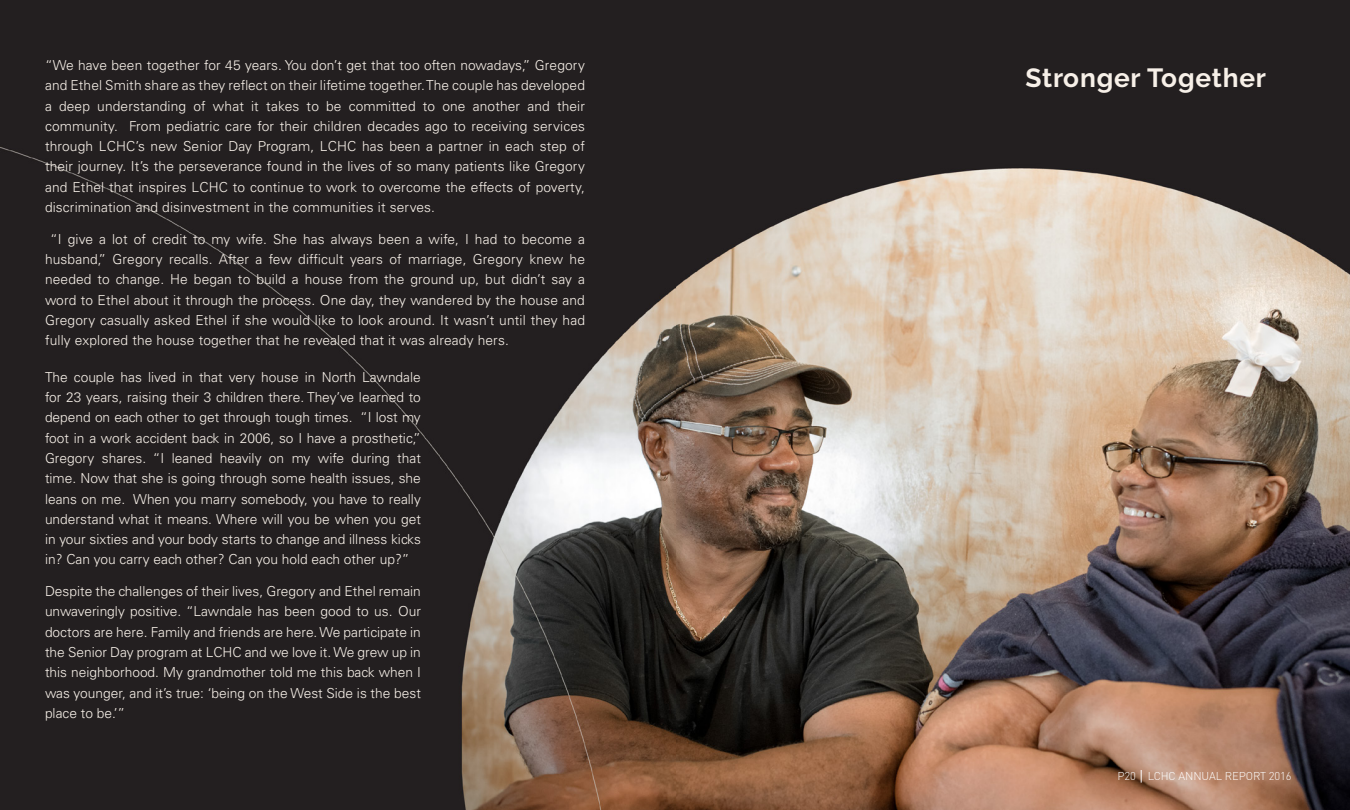
<style>
.page{position:relative;width:1350px;height:810px;background:#fff}
.page>*{position:absolute;margin:0;border:0;box-sizing:border-box;transform-origin:0 0}
.t1{font:700 26.25px "Raleway";letter-spacing:.03em;color:#f7f0e8}
.t2{font:300 13.75px/20.2px "Univers LT Std";color:#f7f0e8;text-align:justify}
.t3{font:300 11.25px "DINOT";letter-spacing:-.01em;color:#fff}
</style>
<div class="page">
<img style="left:0;top:0;width:1350px;height:810px">
<svg style="left:1141px;top:770px;width:1px;height:13px"></svg>
<p class="t2" style="left:45px;top:55px;width:542px">“We have been together for 45 years. You don’t get that too often nowadays,” Gregory and Ethel Smith share as they reflect on their lifetime together. The couple has developed a deep understanding of what it takes to be committed to one another and their community. From pediatric care for their children decades ago to receiving services through LCHC’s new Senior Day Program, LCHC has been a partner in each step of their journey. It’s the perseverance found in the lives of so many patients like Gregory and Ethel that inspires LCHC to continue to work to overcome the effects of poverty, discrimination and disinvestment in the communities it serves.</p>
<p class="t2" style="left:45px;top:229px;width:542px;text-indent:5px">“I give a lot of credit to my wife. She has always been a wife, I had to become a husband,” Gregory recalls. After a few difficult years of marriage, Gregory knew he needed to change. He began to build a house from the ground up, but didn’t say a word to Ethel about it through the process. One day, they wandered by the house and Gregory casually asked Ethel if she would like to look around. It wasn’t until they had fully explored the house together that he revealed that it was already hers.</p>
<p class="t2" style="left:45px;top:367px;width:377px">The couple has lived in that very house in North Lawndale for 23 years, raising their 3 children there. They’ve learned to depend on each other to get through tough times. “I lost my foot in a work accident back in 2006, so I have a prosthetic,” Gregory shares. “I leaned heavily on my wife during that time. Now that she is going through some health issues, she leans on me. When you marry somebody, you have to really understand what it means. Where will you be when you get in your sixties and your body starts to change and illness kicks in? Can you carry each other? Can you hold each other up?”</p>
<p class="t2" style="left:45px;top:581px;width:377px">Despite the challenges of their lives, Gregory and Ethel remain unwaveringly positive. “Lawndale has been good to us. Our doctors are here. Family and friends are here. We participate in the Senior Day program at LCHC and we love it. We grew up in this neighborhood. My grandmother told me this back when I was younger, and it’s true: ‘being on the West Side is the best place to be.’”</p>
<h1 class="t1" style="left:1025px;top:63px;width:242px">Stronger Together</h1>
<p class="t3" style="left:1117px;top:769px;width:176px">P20 LCHC ANNUAL REPORT 2016</p>
</div>
